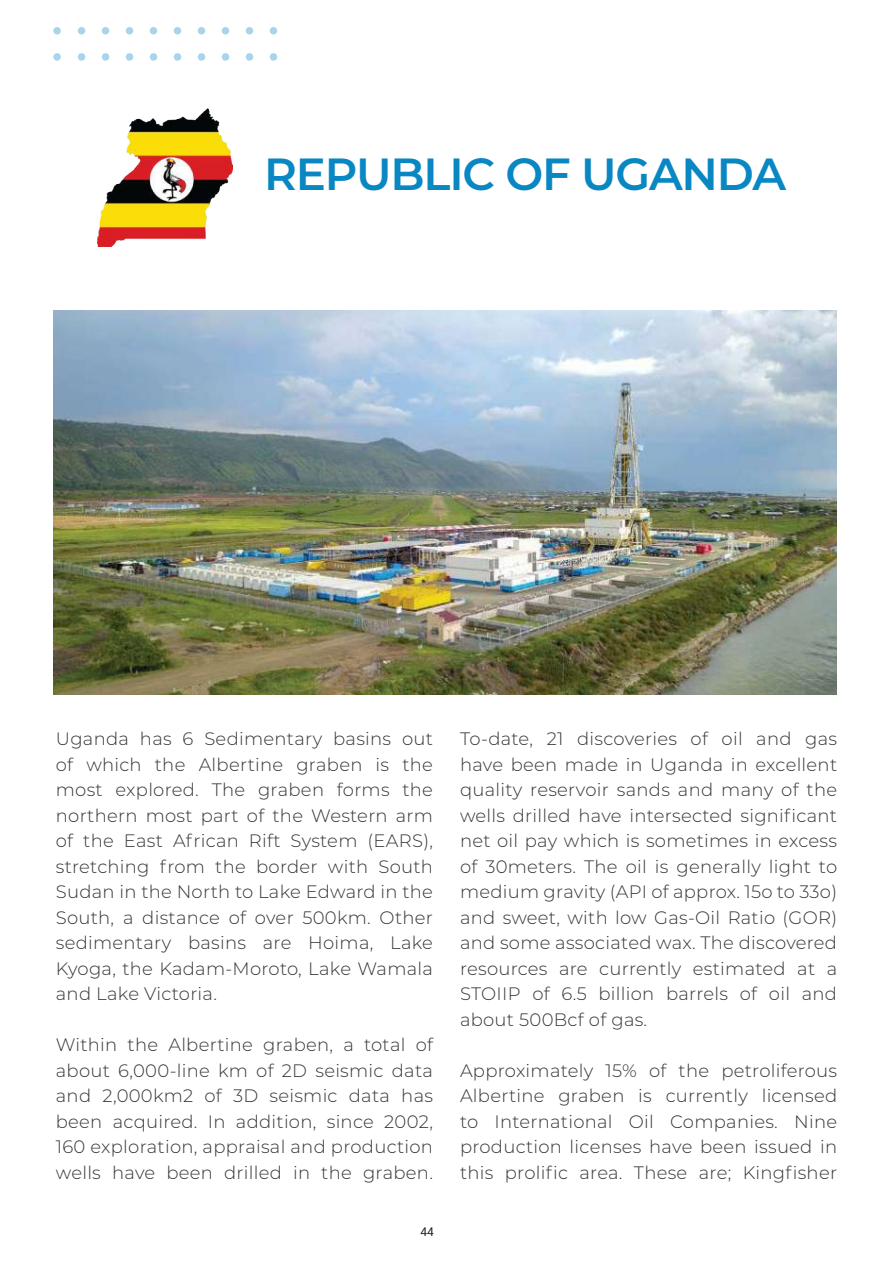
<style>
.page{position:relative;width:893px;height:1263px;background:#fff}
.page>*{position:absolute;margin:0;border:0;box-sizing:border-box;transform-origin:0 0}
.t1{font:600 45px "Montserrat";letter-spacing:-.025em;color:#0887c3}
.t2{font:300 18px/25.5px "Montserrat";letter-spacing:.015em;color:#353537;text-align:justify}
.t3{font:12px "Roboto";color:#231f20}
</style>
<div class="page">
<svg style="left:53px;top:27px;width:224px;height:34px"></svg>
<img style="left:98px;top:109px;width:135px;height:138px">
<img style="left:54px;top:310px;width:783px;height:385px">
<h1 class="t1" style="left:264px;top:142px;width:524px">REPUBLIC OF UGANDA</h1>
<p class="t2" style="left:56px;top:725px;width:379px">Uganda has 6 Sedimentary basins out of which the Albertine graben is the most explored. The graben forms the northern most part of the Western arm of the East African Rift System (EARS), stretching from the border with South Sudan in the North to Lake Edward in the South, a distance of over 500km. Other sedimentary basins are Hoima, Lake Kyoga, the Kadam-Moroto, Lake Wamala and Lake Victoria.</p>
<p class="t2" style="left:56px;top:1031px;width:379px">Within the Albertine graben, a total of about 6,000-line km of 2D seismic data and 2,000km2 of 3D seismic data has been acquired. In addition, since 2002, 160 exploration, appraisal and production wells have been drilled in the graben.</p>
<p class="t3" style="left:420px;top:1223px;width:15px">44</p>
<p class="t2" style="left:460px;top:726px;width:379px">To-date, 21 discoveries of oil and gas have been made in Uganda in excellent quality reservoir sands and many of the wells drilled have intersected significant net oil pay which is sometimes in excess of 30meters. The oil is generally light to medium gravity (API of approx. 15o to 33o) and sweet, with low Gas-Oil Ratio (GOR) and some associated wax. The discovered resources are currently estimated at a STOIIP of 6.5 billion barrels of oil and about 500Bcf of gas.</p>
<p class="t2" style="left:460px;top:1057px;width:379px">Approximately 15% of the petroliferous Albertine graben is currently licensed to International Oil Companies. Nine production licenses have been issued in this prolific area. These are; Kingfisher</p>
</div>
